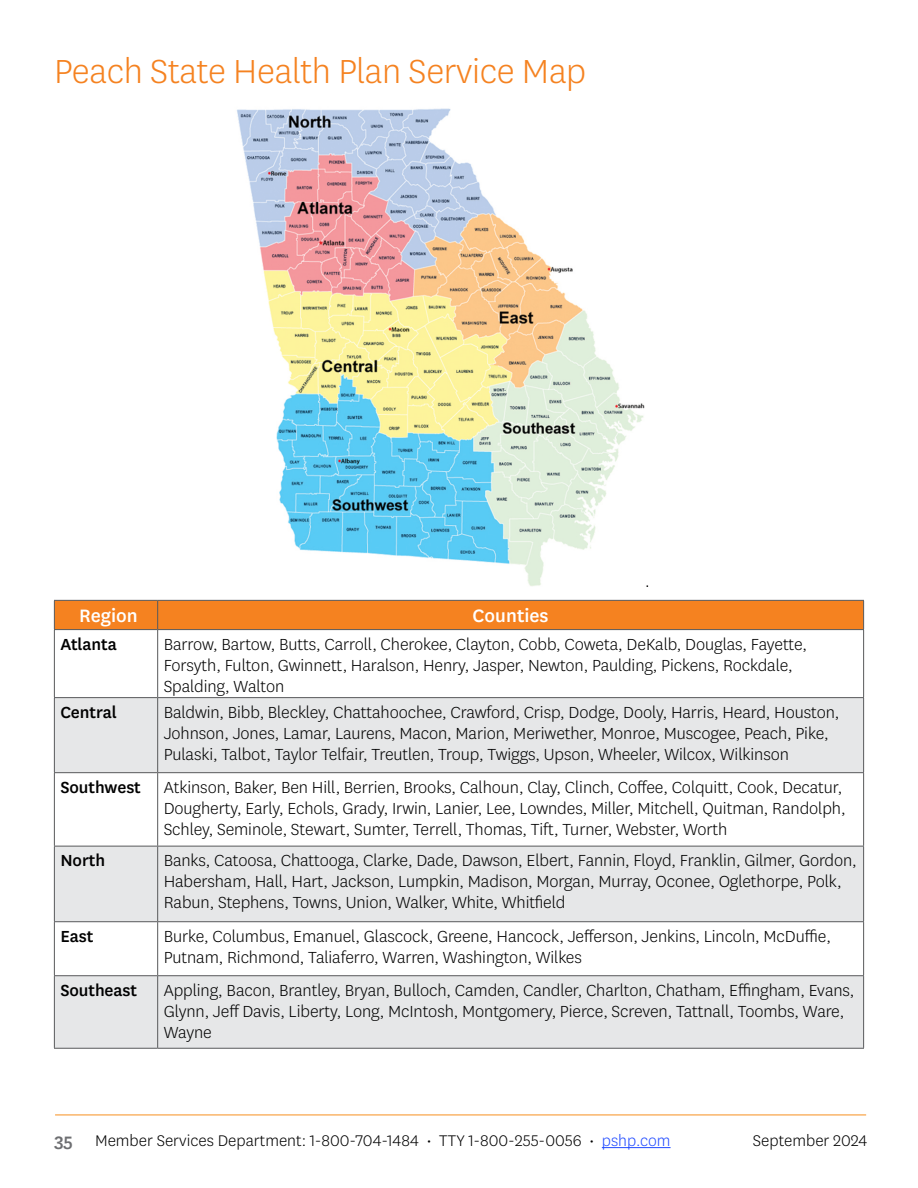
<style>
.page{position:relative;width:918px;height:1188px;background:#fff}
.page>*{position:absolute;margin:0;border:0;box-sizing:border-box;transform-origin:0 0}
.t1{font:300 39px "Centene Sans";letter-spacing:-.01em;color:#f58220}
.t2{font:500 21px "Centene Sans";color:#fff}
.t3{font:300 18.75px/21px "Centene Sans";letter-spacing:-.005em;color:#000}
.t4{font:500 18.75px "Centene Sans";letter-spacing:-.005em;color:#000}
.t5{font:300 18px "Centene Sans";color:#000}
.s1{font-weight:500;font-size:21px;color:#6d6e71}
.s2{color:#214bff}
</style>
<div class="page">
<hr style="left:602px;top:1147px;width:69px;height:1px;background:#214bff">
<hr style="left:55px;top:1115px;width:811px;height:1px;background:#f78f1e">
<img style="left:237px;top:108px;width:412px;height:478px">
<svg style="left:55px;top:698px;width:808px;height:350px;fill:#e6e7e8"></svg>
<div style="left:55px;top:847px;width:808px;height:74px;background:#e6e7e8"></div>
<div style="left:54px;top:600px;width:810px;height:29px;background:#f58220"></div>
<hr style="left:54px;top:629px;width:104px;height:1px;background:#58595b">
<hr style="left:54px;top:630px;width:1px;height:67px;background:#58595b">
<hr style="left:158px;top:629px;width:706px;height:1px;background:#58595b">
<hr style="left:157px;top:630px;width:1px;height:67px;background:#58595b">
<hr style="left:863px;top:630px;width:1px;height:67px;background:#58595b">
<hr style="left:54px;top:697px;width:104px;height:1px;background:#58595b">
<hr style="left:54px;top:698px;width:1px;height:74px;background:#58595b">
<hr style="left:158px;top:697px;width:706px;height:1px;background:#58595b">
<hr style="left:157px;top:698px;width:1px;height:74px;background:#58595b">
<hr style="left:863px;top:698px;width:1px;height:74px;background:#58595b">
<hr style="left:54px;top:772px;width:104px;height:1px;background:#58595b">
<hr style="left:54px;top:773px;width:1px;height:73px;background:#58595b">
<hr style="left:158px;top:772px;width:706px;height:1px;background:#58595b">
<hr style="left:157px;top:773px;width:1px;height:73px;background:#58595b">
<hr style="left:863px;top:773px;width:1px;height:73px;background:#58595b">
<hr style="left:54px;top:846px;width:104px;height:1px;background:#58595b">
<hr style="left:54px;top:846px;width:1px;height:75px;background:#58595b">
<hr style="left:158px;top:846px;width:706px;height:1px;background:#58595b">
<hr style="left:157px;top:846px;width:1px;height:75px;background:#58595b">
<hr style="left:863px;top:846px;width:1px;height:75px;background:#58595b">
<hr style="left:54px;top:921px;width:104px;height:1px;background:#58595b">
<hr style="left:54px;top:922px;width:1px;height:53px;background:#58595b">
<hr style="left:158px;top:921px;width:706px;height:1px;background:#58595b">
<hr style="left:157px;top:922px;width:1px;height:53px;background:#58595b">
<hr style="left:863px;top:922px;width:1px;height:53px;background:#58595b">
<hr style="left:54px;top:975px;width:104px;height:1px;background:#58595b">
<hr style="left:54px;top:976px;width:1px;height:72px;background:#58595b">
<hr style="left:158px;top:975px;width:706px;height:1px;background:#58595b">
<hr style="left:157px;top:976px;width:1px;height:72px;background:#58595b">
<hr style="left:863px;top:976px;width:1px;height:72px;background:#58595b">
<hr style="left:54px;top:1048px;width:104px;height:1px;background:#58595b">
<hr style="left:158px;top:1048px;width:706px;height:1px;background:#58595b">
<h2 class="t1" style="left:54px;top:47px;width:534px">Peach State Health Plan Service Map</h2>
<p class="t2" style="left:79px;top:601px;width:60px">Region</p>
<p class="t2" style="left:473px;top:601px;width:77px">Counties</p>
<p class="t4" style="left:60px;top:631px;width:58px">Atlanta</p>
<p class="t3" style="left:164px;top:633px;width:645px">Barrow, Bartow, Butts, Carroll, Cherokee, Clayton, Cobb, Coweta, DeKalb, Douglas, Fayette,<br>Forsyth, Fulton, Gwinnett, Haralson, Henry, Jasper, Newton, Paulding, Pickens, Rockdale,<br>Spalding, Walton</p>
<p class="t4" style="left:60px;top:699px;width:58px">Central</p>
<p class="t3" style="left:164px;top:701px;width:677px">Baldwin, Bibb, Bleckley, Chattahoochee, Crawford, Crisp, Dodge, Dooly, Harris, Heard, Houston,<br>Johnson, Jones, Lamar, Laurens, Macon, Marion, Meriwether, Monroe, Muscogee, Peach, Pike,<br>Pulaski, Talbot, Taylor Telfair, Treutlen, Troup, Twiggs, Upson, Wheeler, Wilcox, Wilkinson</p>
<p class="t4" style="left:60px;top:774px;width:82px">Southwest</p>
<p class="t3" style="left:164px;top:776px;width:683px">Atkinson, Baker, Ben Hill, Berrien, Brooks, Calhoun, Clay, Clinch, Coffee, Colquitt, Cook, Decatur,<br>Dougherty, Early, Echols, Grady, Irwin, Lanier, Lee, Lowndes, Miller, Mitchell, Quitman, Randolph,<br>Schley, Seminole, Stewart, Sumter, Terrell, Thomas, Tift, Turner, Webster, Worth</p>
<p class="t4" style="left:60px;top:848px;width:46px">North</p>
<p class="t3" style="left:164px;top:849px;width:695px">Banks, Catoosa, Chattooga, Clarke, Dade, Dawson, Elbert, Fannin, Floyd, Franklin, Gilmer, Gordon,<br>Habersham, Hall, Hart, Jackson, Lumpkin, Madison, Morgan, Murray, Oconee, Oglethorpe, Polk,<br>Rabun, Stephens, Towns, Union, Walker, White, Whitfield</p>
<p class="t4" style="left:60px;top:923px;width:34px">East</p>
<p class="t3" style="left:164px;top:925px;width:669px">Burke, Columbus, Emanuel, Glascock, Greene, Hancock, Jefferson, Jenkins, Lincoln, McDuffie,<br>Putnam, Richmond, Taliaferro, Warren, Washington, Wilkes</p>
<p class="t4" style="left:60px;top:977px;width:78px">Southeast</p>
<p class="t3" style="left:164px;top:979px;width:692px">Appling, Bacon, Brantley, Bryan, Bulloch, Camden, Candler, Charlton, Chatham, Effingham, Evans,<br>Glynn, Jeff Davis, Liberty, Long, McIntosh, Montgomery, Pierce, Screven, Tattnall, Toombs, Ware,<br>Wayne</p>
<p class="t5" style="left:54px;top:1130px;width:618px"><span class="s1">35</span> Member Services Department: 1-800-704-1484 • TTY 1-800-255-0056 • <span class="s2">pshp.com</span></p>
<p class="t5" style="left:753px;top:1130px;width:116px">September 2024</p>
</div>
